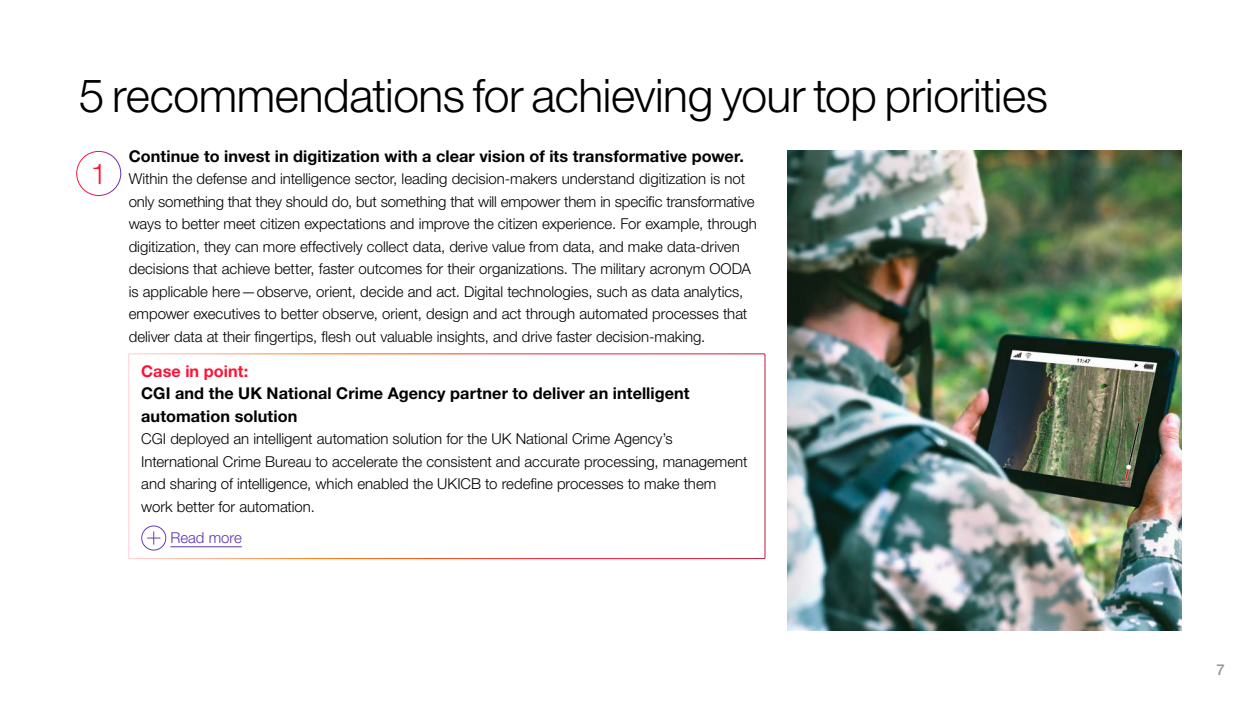
<style>
.page{position:relative;width:1260px;height:709px;background:#fff}
.page>*{position:absolute;margin:0;border:0;box-sizing:border-box;transform-origin:0 0}
.t1{font:300 46.25px "Helvetica Neue LT Pro";letter-spacing:-.01em;color:#000}
.t2{font:300 28.75px "Helvetica Neue LT Pro";color:#ff1235}
.t3{font:700 16.25px/22.5px "Helvetica Neue LT Pro";letter-spacing:.005em;color:#000}
.t4{font:700 16.25px "Helvetica Neue LT Pro";letter-spacing:.005em;color:#ff1235}
.t5{font:300 15px/22.5px "Helvetica Neue LT Pro";color:#000}
.t6{font:300 15px "Helvetica Neue LT Pro";color:#5a33af}
.t7{font:500 15px "Helvetica Neue LT Pro";color:#939598}
</style>
<div class="page">
<div style="left:128px;top:353px;width:637px;height:206px;border:1px solid #fff"></div>
<hr style="left:170px;top:546px;width:72px;height:1px;background:#5a33af">
<svg style="left:141px;top:525px;width:25px;height:25px"></svg>
<div style="left:76px;top:151px;width:45px;height:45px;border:1px solid #fff;border-radius:50%"></div>
<img style="left:788px;top:150px;width:393px;height:480px">
<h1 class="t1" style="left:79px;top:67px;width:971px">5 recommendations for achieving your top priorities</h1>
<h2 class="t2" style="left:91px;top:156px;width:17px">1</h2>
<p class="t3" style="left:129px;top:144px;width:617px">Continue to invest in digitization with a clear vision of its transformative power.</p>
<p class="t5" style="left:129px;top:167px;width:630px">Within the defense and intelligence sector, leading decision-makers understand digitization is not only something that they should do, but something that will empower them in specific transformative ways to better meet citizen expectations and improve the citizen experience. For example, through digitization, they can more effectively collect data, derive value from data, and make data-driven decisions that achieve better, faster outcomes for their organizations. The military acronym OODA is applicable here—observe, orient, decide and act. Digital technologies, such as data analytics, empower executives to better observe, orient, design and act through automated processes that deliver data at their fingertips, flesh out valuable insights, and drive faster decision-making.</p>
<p class="t4" style="left:141px;top:361px;width:108px">Case in point:</p>
<p class="t3" style="left:141px;top:382px;width:550px">CGI and the UK National Crime Agency partner to deliver an intelligent automation solution</p>
<p class="t5" style="left:141px;top:427px;width:608px">CGI deployed an intelligent automation solution for the UK National Crime Agency’s International Crime Bureau to accelerate the consistent and accurate processing, management and sharing of intelligence, which enabled the UKICB to redefine processes to make them work better for automation.</p>
<p class="t6" style="left:170px;top:528px;width:73px">Read more</p>
<p class="t7" style="left:1216px;top:660px;width:10px">7</p>
</div>
